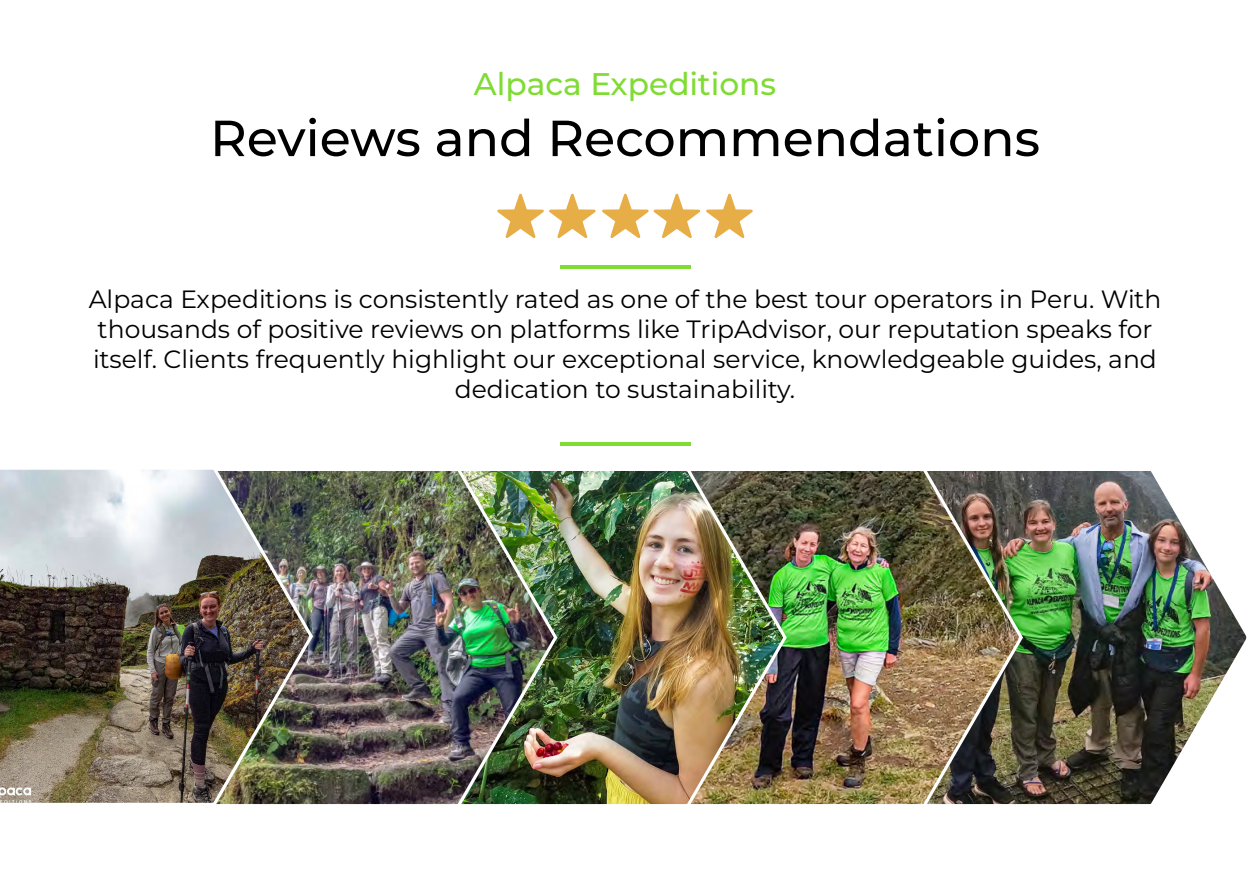
<style>
.page{position:relative;width:1250px;height:875px;background:#fff}
.page>*{position:absolute;margin:0;border:0;box-sizing:border-box;transform-origin:0 0}
.t1{font:100 50.62px "Montserrat";color:#000}
.t2{font:100 31.25px "Montserrat";color:#80dc34}
.t3{font:100 25px/30px "Montserrat";color:#000;text-align:center}
</style>
<div class="page">
<svg style="left:602px;top:193px;width:151px;height:45px"></svg>
<svg style="left:497px;top:193px;width:99px;height:45px"></svg>
<hr style="left:560px;top:266px;width:130px;height:3px;background:#80dc34">
<hr style="left:560px;top:442px;width:130px;height:4px;background:#80dc34">
<img style="left:1025px;top:471px;width:222px;height:334px">
<img style="left:789px;top:471px;width:236px;height:334px">
<img style="left:559px;top:471px;width:230px;height:334px">
<img style="left:315px;top:471px;width:244px;height:334px">
<img style="left:0;top:469px;width:315px;height:336px">
<p class="t2" style="left:474px;top:64px;width:304px">Alpaca Expeditions</p>
<h1 class="t1" style="left:210px;top:106px;width:831px">Reviews and Recommendations</h1>
<p class="t3" style="left:89px;top:286px;width:1074px">Alpaca Expeditions is consistently rated as one of the best tour operators in Peru. With thousands of positive reviews on platforms like TripAdvisor, our reputation speaks for itself. Clients frequently highlight our exceptional service, knowledgeable guides, and dedication to sustainability.</p>
</div>
